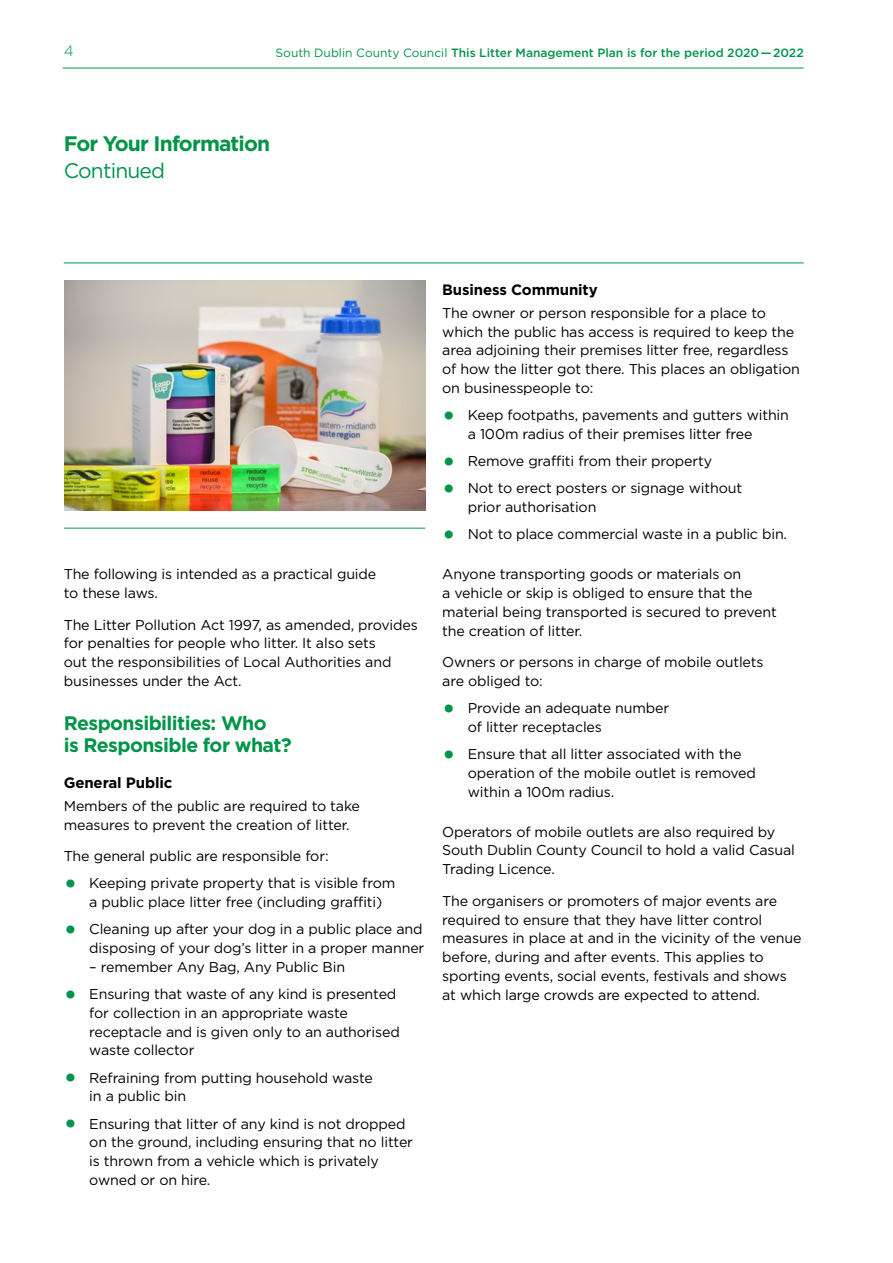
<style>
.page{position:relative;width:893px;height:1263px;background:#fff}
.page>*{position:absolute;margin:0;border:0;box-sizing:border-box;transform-origin:0 0}
.t1{font:700 21px "Gotham";letter-spacing:-.04em;color:#009449}
.t2{font:21px "Gotham";letter-spacing:-.04em;color:#009449}
.t3{font:700 19.5px/22.5px "Gotham";letter-spacing:-.03em;color:#009449}
.t4{font:700 15px "Gotham";letter-spacing:-.01em;color:#000}
.t5{font:300 15px "Gotham";color:#009449}
.t6{font:14.25px/18.8px "Gotham";letter-spacing:-.01em;color:#000}
.t7{font:500 12px "Gotham";color:#009449}
.s1{font-weight:400}
.s2{font-weight:700;font-size:27px;color:#009449}
</style>
<div class="page">
<hr style="left:64px;top:263px;width:740px;height:1px;background:#009449">
<img style="left:64px;top:281px;width:361px;height:229px">
<hr style="left:64px;top:528px;width:361px;height:1px;background:#009449">
<hr style="left:63px;top:68px;width:741px;height:1px;background:#009449">
<p class="t5" style="left:64px;top:42px;width:11px">4</p>
<p class="t7" style="left:276px;top:46px;width:530px"><span class="s1">South Dublin County Council</span> This Litter Management Plan is for the period 2020 — 2022</p>
<h1 class="t1" style="left:64px;top:131px;width:208px">For Your Information</h1>
<h1 class="t2" style="left:64px;top:158px;width:103px">Continued</h1>
<p class="t6" style="left:64px;top:565px;width:314px">The following is intended as a practical guide to these laws.</p>
<p class="t6" style="left:64px;top:615px;width:356px">The Litter Pollution Act 1997, as amended, provides for penalties for people who litter. It also sets<br>out the responsibilities of Local Authorities and businesses under the Act.</p>
<h2 class="t3" style="left:64px;top:711px;width:229px">Responsibilities: Who<br>is Responsible for what?</h2>
<p class="t4" style="left:64px;top:774px;width:110px">General Public</p>
<p class="t6" style="left:64px;top:796px;width:298px">Members of the public are required to take measures to prevent the creation of litter.</p>
<p class="t6" style="left:64px;top:846px;width:266px">The general public are responsible for:</p>
<p class="t6" style="left:89px;top:874px;width:308px;text-indent:-26px"><span class="s2">•</span> Keeping private property that is visible from a public place litter free (including graffiti)</p>
<p class="t6" style="left:64px;top:920px;width:362px;text-align:right"><span class="s2">•</span> Cleaning up after your dog in a public place and disposing of your dog’s litter in a proper manner</p>
<p class="t6" style="left:89px;top:957px;width:257px">– remember Any Bag, Any Public Bin</p>
<p class="t6" style="left:89px;top:984px;width:312px;text-indent:-26px"><span class="s2">•</span> Ensuring that waste of any kind is presented for collection in an appropriate waste receptacle and is given only to an authorised waste collector</p>
<p class="t6" style="left:89px;top:1068px;width:285px;text-indent:-26px"><span class="s2">•</span> Refraining from putting household waste in a public bin</p>
<p class="t6" style="left:89px;top:1114px;width:325px;text-indent:-26px"><span class="s2">•</span> Ensuring that litter of any kind is not dropped on the ground, including ensuring that no litter is thrown from a vehicle which is privately owned or on hire.</p>
<p class="t4" style="left:442px;top:281px;width:157px">Business Community</p>
<p class="t6" style="left:442px;top:303px;width:359px">The owner or person responsible for a place to which the public has access is required to keep the area adjoining their premises litter free, regardless of how the litter got there. This places an obligation on businesspeople to:</p>
<p class="t6" style="left:468px;top:405px;width:323px;text-indent:-26px"><span class="s2">•</span> Keep footpaths, pavements and gutters within a 100m radius of their premises litter free</p>
<p class="t6" style="left:442px;top:451px;width:271px"><span class="s2">•</span> Remove graffiti from their property</p>
<p class="t6" style="left:468px;top:479px;width:276px;text-indent:-26px"><span class="s2">•</span> Not to erect posters or signage without prior authorisation</p>
<p class="t6" style="left:442px;top:525px;width:346px"><span class="s2">•</span> Not to place commercial waste in a public bin.</p>
<p class="t6" style="left:442px;top:565px;width:336px">Anyone transporting goods or materials on<br>a vehicle or skip is obliged to ensure that the material being transported is secured to prevent the creation of litter.</p>
<p class="t6" style="left:442px;top:652px;width:323px">Owners or persons in charge of mobile outlets are obliged to:</p>
<p class="t6" style="left:468px;top:698px;width:203px;text-indent:-26px"><span class="s2">•</span> Provide an adequate number of litter receptacles</p>
<p class="t6" style="left:468px;top:744px;width:290px;text-indent:-26px"><span class="s2">•</span> Ensure that all litter associated with the operation of the mobile outlet is removed within a 100m radius.</p>
<p class="t6" style="left:442px;top:822px;width:354px">Operators of mobile outlets are also required by<br>South Dublin County Council to hold a valid Casual<br>Trading Licence.</p>
<p class="t6" style="left:442px;top:891px;width:361px">The organisers or promoters of major events are required to ensure that they have litter control measures in place at and in the vicinity of the venue before, during and after events. This applies to sporting events, social events, festivals and shows at which large crowds are expected to attend.</p>
</div>
